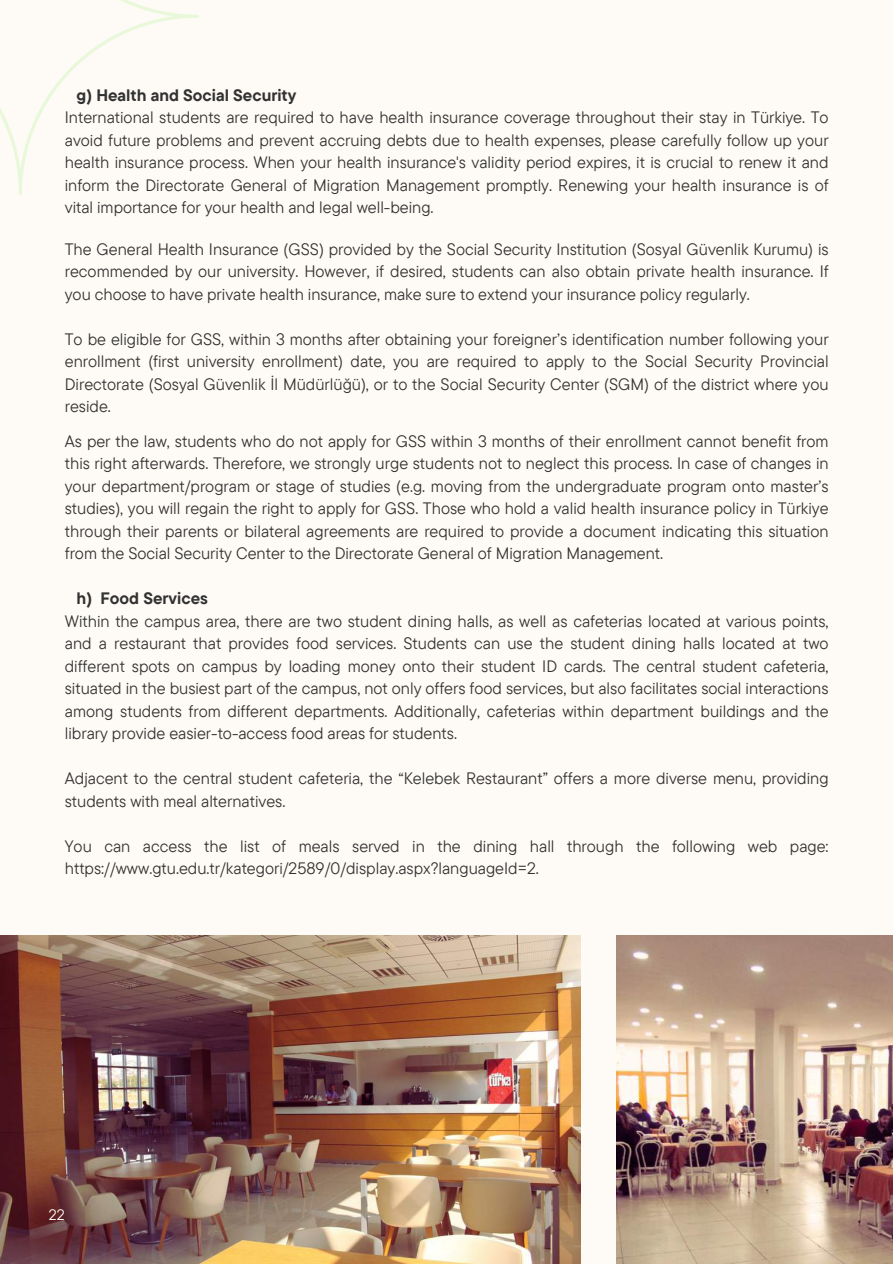
<style>
.page{position:relative;width:893px;height:1264px;background:#fff}
.page>*{position:absolute;margin:0;border:0;box-sizing:border-box;transform-origin:0 0}
.t1{font:16.5px/22.5px "TT Commons Pro";color:#323232;text-align:justify}
.t2{font:700 16.5px "TT Commons Pro";color:#323232}
.t3{font:15px "TT Commons Pro";color:#fff}
</style>
<div class="page">
<div style="left:0;top:0;width:892px;height:1263px;background:#fefbf6"></div>
<svg style="left:0;top:0;width:198px;height:194px"></svg>
<img style="left:0;top:935px;width:580px;height:328px">
<img style="left:616px;top:935px;width:276px;height:328px">
<p class="t2" style="left:77px;top:84px;width:221px">g) Health and Social Security</p>
<p class="t1" style="left:65px;top:106px;width:765px">International students are required to have health insurance coverage throughout their stay in Türkiye. To avoid future problems and prevent accruing debts due to health expenses, please carefully follow up your health insurance process. When your health insurance's validity period expires, it is crucial to renew it and inform the Directorate General of Migration Management promptly. Renewing your health insurance is of vital importance for your health and legal well-being.</p>
<p class="t1" style="left:65px;top:237px;width:765px">The General Health Insurance (GSS) provided by the Social Security Institution (Sosyal Güvenlik Kurumu) is recommended by our university. However, if desired, students can also obtain private health insurance. If you choose to have private health insurance, make sure to extend your insurance policy regularly.</p>
<p class="t1" style="left:65px;top:327px;width:765px">To be eligible for GSS, within 3 months after obtaining your foreigner’s identification number following your enrollment (first university enrollment) date, you are required to apply to the Social Security Provincial Directorate (Sosyal Güvenlik İl Müdürlüğü), or to the Social Security Center (SGM) of the district where you reside.</p>
<p class="t1" style="left:65px;top:429px;width:765px">As per the law, students who do not apply for GSS within 3 months of their enrollment cannot benefit from this right afterwards. Therefore, we strongly urge students not to neglect this process. In case of changes in your department/program or stage of studies (e.g. moving from the undergraduate program onto master’s studies), you will regain the right to apply for GSS. Those who hold a valid health insurance policy in Türkiye through their parents or bilateral agreements are required to provide a document indicating this situation from the Social Security Center to the Directorate General of Migration Management.</p>
<p class="t2" style="left:77px;top:587px;width:133px">h) Food Services</p>
<p class="t1" style="left:65px;top:609px;width:765px">Within the campus area, there are two student dining halls, as well as cafeterias located at various points, and a restaurant that provides food services. Students can use the student dining halls located at two different spots on campus by loading money onto their student ID cards. The central student cafeteria, situated in the busiest part of the campus, not only offers food services, but also facilitates social interactions among students from different departments. Additionally, cafeterias within department buildings and the library provide easier-to-access food areas for students.</p>
<p class="t1" style="left:65px;top:766px;width:765px">Adjacent to the central student cafeteria, the “Kelebek Restaurant” offers a more diverse menu, providing students with meal alternatives.</p>
<p class="t1" style="left:65px;top:834px;width:765px">You can access the list of meals served in the dining hall through the following web page: https://www.gtu.edu.tr/kategori/2589/0/display.aspx?languageId=2.</p>
<p class="t3" style="left:49px;top:1204px;width:17px">22</p>
</div>
